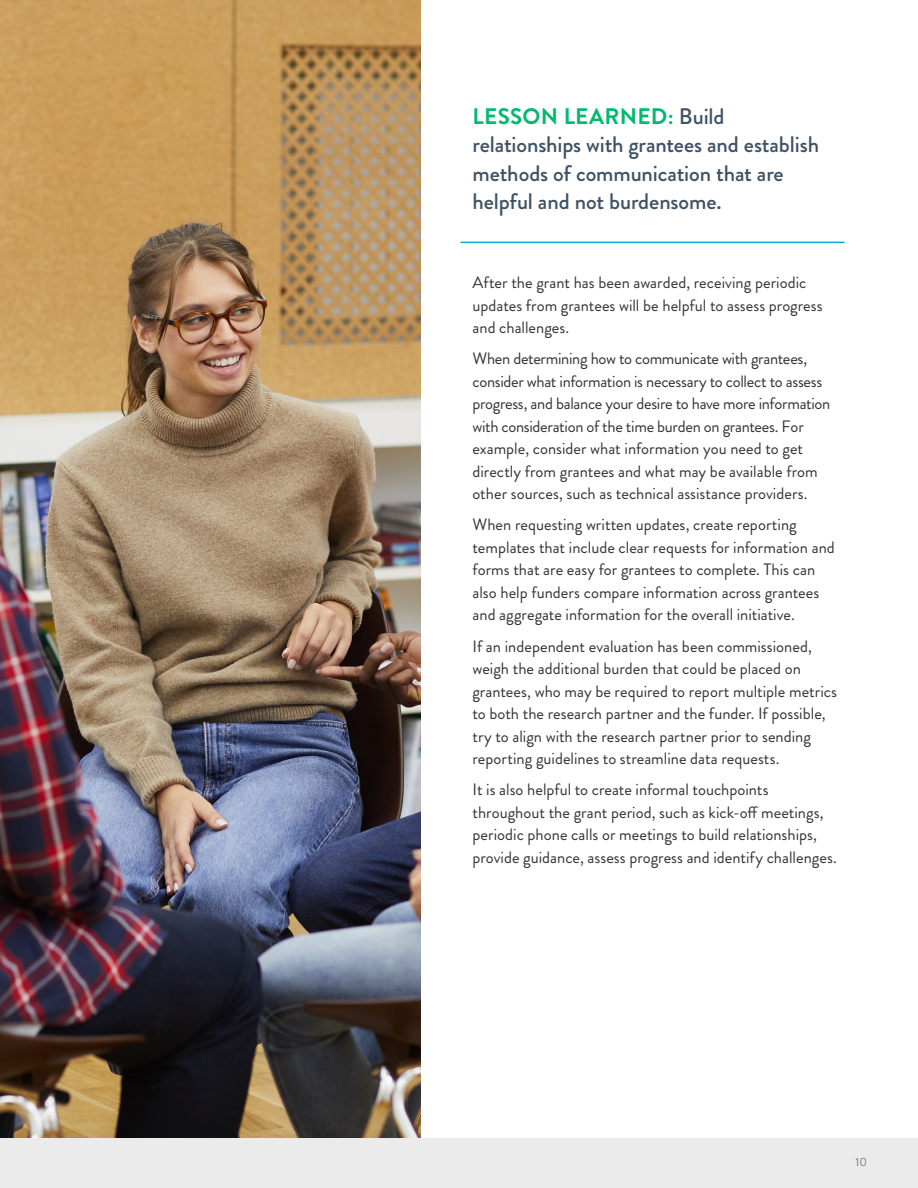
<style>
.page{position:relative;width:918px;height:1188px;background:#fff}
.page>*{position:absolute;margin:0;border:0;box-sizing:border-box;transform-origin:0 0}
.intro{font:500 22.5px/28.5px "Brandon Grotesque";letter-spacing:-.005em;color:#3d5265}
.t1{font:16.5px/22.5px "Brandon Grotesque";color:#323332}
.t2{font:12px "Brandon Grotesque";color:#7d7d7d}
.s1{font-weight:700;color:#00ba6e}
</style>
<div class="page">
<img style="left:0;top:0;width:421px;height:1139px">
<div style="left:0;top:1139px;width:918px;height:49px;background:#ebebeb"></div>
<hr style="left:460px;top:242px;width:385px;height:1px;background:#00afd0">
<p class="intro" style="left:472px;top:102px;width:348px"><span class="s1">LESSON LEARNED:</span> Build relationships with grantees and establish methods of communication that are helpful and not burdensome.</p>
<p class="t1" style="left:472px;top:271px;width:352px">After the grant has been awarded, receiving periodic updates from grantees will be helpful to assess progress and challenges.</p>
<p class="t1" style="left:472px;top:348px;width:359px">When determining how to communicate with grantees, consider what information is necessary to collect to assess progress, and balance your desire to have more information with consideration of the time burden on grantees. For example, consider what information you need to get directly from grantees and what may be available from other sources, such as technical assistance providers.</p>
<p class="t1" style="left:472px;top:514px;width:364px">When requesting written updates, create reporting templates that include clear requests for information and forms that are easy for grantees to complete. This can also help funders compare information across grantees and aggregate information for the overall initiative.</p>
<p class="t1" style="left:472px;top:635px;width:366px">If an independent evaluation has been commissioned, weigh the additional burden that could be placed on grantees, who may be required to report multiple metrics to both the research partner and the funder. If possible, try to align with the research partner prior to sending reporting guidelines to streamline data requests.</p>
<p class="t1" style="left:472px;top:779px;width:366px">It is also helpful to create informal touchpoints throughout the grant period, such as kick-off meetings, periodic phone calls or meetings to build relationships, provide guidance, assess progress and identify challenges.</p>
<p class="t2" style="left:855px;top:1154px;width:13px">10</p>
</div>
